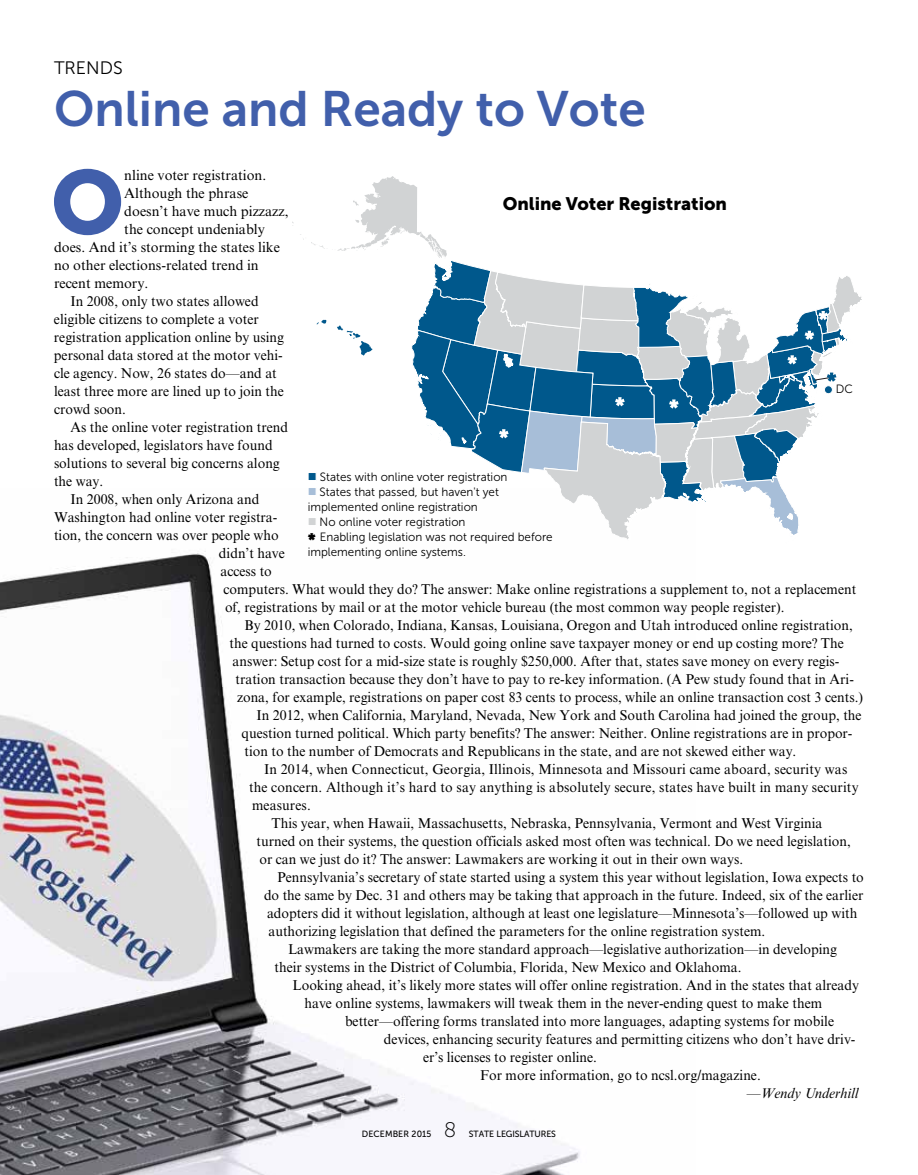
<style>
.page{position:relative;width:918px;height:1175px;background:#fff}
.page>*{position:absolute;margin:0;border:0;box-sizing:border-box;transform-origin:0 0}
.t1{font:89.7px "Museo Sans 900";color:#415fab}
.t2{font:49.5px "Museo Sans 700";color:#415fab}
.t3{font:21px "Museo Sans 100";color:#000}
.t4{font:18px "Museo Sans 900";color:#000}
.t5{font:18px "Museo Sans 300";color:#000}
.t6{font:14.25px "Times New Roman MT Std";color:#000}
.t7{font:italic 14.25px "Times New Roman MT Std";color:#000}
.t8{font:12px "Museo Sans 300";color:#000}
.t9{font:9px "Museo Sans 500";letter-spacing:-.01em;color:#000}
.t10{font:9px "Museo Sans 500";letter-spacing:.01em;color:#000}
.s1{font-style:normal}
.s2{font-family:"Museo Sans 900";font-size:18px}
</style>
<div class="page">
<img style="left:0;top:551px;width:580px;height:623px">
<svg style="left:300px;top:176px;width:562px;height:412px"></svg>
<p class="t5" style="left:54px;top:58px;width:70px">TRENDS</p>
<h2 class="t2" style="left:54px;top:81px;width:593px">Online and Ready to Vote</h2>
<h1 class="t1" style="left:51px;top:152px;width:75px">O</h1>
<p class="t6" style="left:124px;top:167px;width:144px">nline voter registration.</p>
<p class="t6" style="left:124px;top:185px;width:126px">Although the phrase</p>
<p class="t6" style="left:124px;top:203px;width:166px">doesn’t have much pizzazz,</p>
<p class="t6" style="left:124px;top:221px;width:142px">the concept undeniably</p>
<p class="t6" style="left:54px;top:239px;width:228px">does. And it’s storming the states like</p>
<p class="t6" style="left:54px;top:257px;width:206px">no other elections-related trend in</p>
<p class="t6" style="left:54px;top:275px;width:96px">recent memory.</p>
<p class="t6" style="left:70px;top:293px;width:190px">In 2008, only two states allowed</p>
<p class="t6" style="left:54px;top:311px;width:206px">eligible citizens to complete a voter</p>
<p class="t6" style="left:54px;top:329px;width:232px">registration application online by using</p>
<p class="t6" style="left:54px;top:347px;width:230px">personal data stored at the motor vehi-</p>
<p class="t6" style="left:54px;top:365px;width:224px">cle agency. Now, 26 states do—and at</p>
<p class="t6" style="left:54px;top:383px;width:231px">least three more are lined up to join the</p>
<p class="t6" style="left:54px;top:401px;width:73px">crowd soon.</p>
<p class="t6" style="left:71px;top:419px;width:219px">As the online voter registration trend</p>
<p class="t6" style="left:54px;top:437px;width:220px">has developed, legislators have found</p>
<p class="t6" style="left:54px;top:455px;width:227px">solutions to several big concerns along</p>
<p class="t6" style="left:54px;top:473px;width:51px">the way.</p>
<p class="t6" style="left:71px;top:491px;width:190px">In 2008, when only Arizona and</p>
<p class="t6" style="left:54px;top:509px;width:225px">Washington had online voter registra-</p>
<p class="t6" style="left:54px;top:527px;width:226px">tion, the concern was over people who</p>
<p class="t6" style="left:219px;top:545px;width:67px">didn’t have</p>
<p class="t6" style="left:221px;top:563px;width:53px">access to</p>
<p class="t6" style="left:224px;top:581px;width:634px">computers. What would they do? The answer: Make online registrations a supplement to, not a replacement</p>
<p class="t6" style="left:225px;top:599px;width:561px">of, registrations by mail or at the motor vehicle bureau (the most common way people register).</p>
<p class="t6" style="left:245px;top:617px;width:610px">By 2010, when Colorado, Indiana, Kansas, Louisiana, Oregon and Utah introduced online registration,</p>
<p class="t6" style="left:230px;top:635px;width:616px">the questions had turned to costs. Would going online save taxpayer money or end up costing more? The</p>
<p class="t6" style="left:233px;top:653px;width:608px">answer: Setup cost for a mid-size state is roughly $250,000. After that, states save money on every regis-</p>
<p class="t6" style="left:236px;top:671px;width:620px">tration transaction because they don’t have to pay to re-key information. (A Pew study found that in Ari-</p>
<p class="t6" style="left:237px;top:689px;width:628px">zona, for example, registrations on paper cost 83 cents to process, while an online transaction cost 3 cents.)</p>
<p class="t6" style="left:257px;top:707px;width:607px">In 2012, when California, Maryland, Nevada, New York and South Carolina had joined the group, the</p>
<p class="t6" style="left:242px;top:725px;width:613px">question turned political. Which party benefits? The answer: Neither. Online registrations are in propor-</p>
<p class="t6" style="left:244px;top:743px;width:553px">tion to the number of Democrats and Republicans in the state, and are not skewed either way.</p>
<p class="t6" style="left:264px;top:761px;width:585px">In 2014, when Connecticut, Georgia, Illinois, Minnesota and Missouri came aboard, security was</p>
<p class="t6" style="left:249px;top:779px;width:611px">the concern. Although it’s hard to say anything is absolutely secure, states have built in many security</p>
<p class="t6" style="left:252px;top:797px;width:60px">measures.</p>
<p class="t6" style="left:272px;top:815px;width:552px">This year, when Hawaii, Massachusetts, Nebraska, Pennsylvania, Vermont and West Virginia</p>
<p class="t6" style="left:257px;top:833px;width:596px">turned on their systems, the question officials asked most often was technical. Do we need legislation,</p>
<p class="t6" style="left:260px;top:851px;width:485px">or can we just do it? The answer: Lawmakers are working it out in their own ways.</p>
<p class="t6" style="left:278px;top:869px;width:588px">Pennsylvania’s secretary of state started using a system this year without legislation, Iowa expects to</p>
<p class="t6" style="left:264px;top:887px;width:601px">do the same by Dec. 31 and others may be taking that approach in the future. Indeed, six of the earlier</p>
<p class="t6" style="left:267px;top:905px;width:592px">adopters did it without legislation, although at least one legislature—Minnesota’s—followed up with</p>
<p class="t6" style="left:269px;top:923px;width:498px">authorizing legislation that defined the parameters for the online registration system.</p>
<p class="t6" style="left:288px;top:941px;width:551px">Lawmakers are taking the more standard approach—legislative authorization—in developing</p>
<p class="t6" style="left:275px;top:959px;width:469px">their systems in the District of Columbia, Florida, New Mexico and Oklahoma.</p>
<p class="t6" style="left:293px;top:977px;width:568px">Looking ahead, it’s likely more states will offer online registration. And in the states that already</p>
<p class="t6" style="left:305px;top:995px;width:519px">have online systems, lawmakers will tweak them in the never-ending quest to make them</p>
<p class="t6" style="left:345px;top:1013px;width:491px">better—offering forms translated into more languages, adapting systems for mobile</p>
<p class="t6" style="left:384px;top:1031px;width:473px">devices, enhancing security features and permitting citizens who don’t have driv-</p>
<p class="t6" style="left:423px;top:1049px;width:175px">er’s licenses to register online.</p>
<p class="t6" style="left:480px;top:1067px;width:282px">For more information, go to ncsl.org/magazine.</p>
<p class="t7" style="left:747px;top:1085px;width:113px"><span class="s1">—</span>Wendy Underhill</p>
<p class="t4" style="left:503px;top:193px;width:226px">Online Voter Registration</p>
<p class="t8" style="left:836px;top:383px;width:19px">DC</p>
<p class="t8" style="left:320px;top:470px;width:189px">States with online voter registration</p>
<p class="t8" style="left:320px;top:485px;width:181px">States that passed, but haven't yet</p>
<p class="t8" style="left:308px;top:500px;width:172px">implemented online registration</p>
<p class="t8" style="left:320px;top:515px;width:147px">No online voter registration</p>
<p class="t8" style="left:308px;top:530px;width:246px"><span class="s2">*</span> Enabling legislation was not required before</p>
<p class="t8" style="left:308px;top:545px;width:160px">implementing online systems.</p>
<p class="t10" style="left:362px;top:1128px;width:71px">DECEMBER 2015</p>
<h3 class="t3" style="left:444px;top:1118px;width:14px">8</h3>
<p class="t9" style="left:469px;top:1128px;width:89px">STATE LEGISLATURES</p>
</div>
